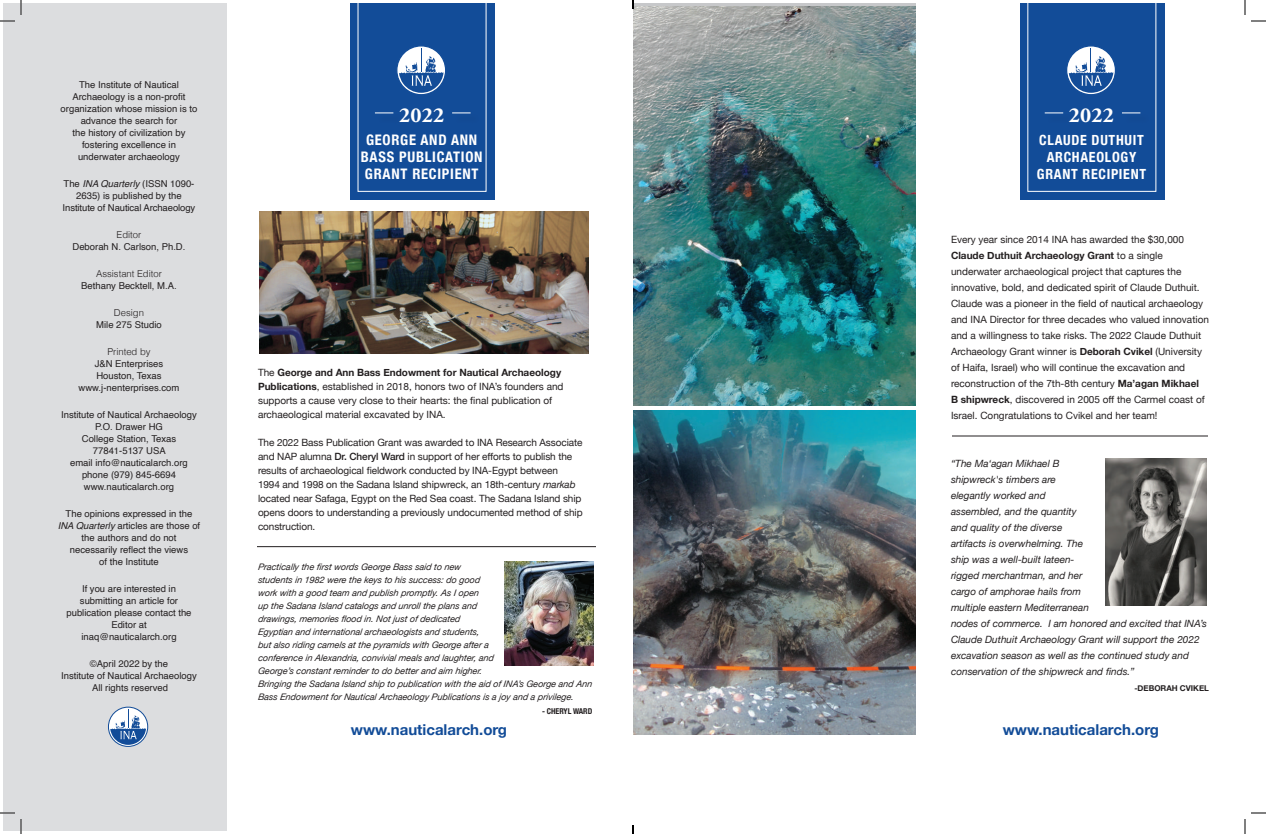
<style>
.page{position:relative;width:1266px;height:834px;background:#fff}
.page>*{position:absolute;margin:0;border:0;box-sizing:border-box;transform-origin:0 0}
.t1{font:700 21.4px "Adobe Garamond Pro";letter-spacing:.01em;color:#fff}
.t2{font:700 15px "Helvetica Neue";color:#124c98}
.t3{font:700 condensed 14.5px/17px "Helvetica Neue";letter-spacing:.05em;color:#fff;text-align:center}
.t4{font:700 condensed 14px/17.1px "Helvetica Neue";letter-spacing:.05em;color:#fff;text-align:center}
.t5{font:10px/16px "Helvetica Neue";color:#231f20}
.t6{font:italic 10px/16px "Helvetica Neue";color:#231f20}
.t7{font:9.5px/12px "Helvetica";color:#231f20;text-align:center}
.t8{font:300 9.5px "Helvetica";color:#231f20}
.t9{font:italic 9px/13px "Helvetica Neue";color:#231f20}
.t10{font:700 8px "Helvetica Neue";color:#231f20}
.t11{font:700 condensed 8px "Helvetica Neue";letter-spacing:-.005em;color:#231f20}
.s1{font-style:italic}
.s2{font-weight:700}
.s3{font-weight:500}
</style>
<div class="page">
<div style="left:3px;top:3px;width:224px;height:828px;background:#dcdddf"></div>
<div style="left:108px;top:707px;width:40px;height:40px;border:1px solid #124c98;border-radius:50%"></div>
<svg style="left:110px;top:709px;width:37px;height:36px"></svg>
<img style="left:633px;top:6px;width:282px;height:400px">
<img style="left:633px;top:411px;width:282px;height:324px">
<img style="left:1105px;top:458px;width:102px;height:148px">
<hr style="left:952px;top:436px;width:256px;height:1px;background:#231f20">
<img style="left:259px;top:211px;width:330px;height:143px">
<hr style="left:257px;top:546px;width:339px;height:1px;background:#231f20">
<img style="left:504px;top:562px;width:90px;height:104px">
<div style="left:1020px;top:3px;width:145px;height:196px;background:#124c98"></div>
<svg style="left:1027px;top:3px;width:129px;height:189px"></svg>
<div style="left:350px;top:3px;width:145px;height:196px;background:#124c98"></div>
<svg style="left:358px;top:3px;width:129px;height:189px"></svg>
<svg style="left:0;top:0;width:22px;height:22px"></svg>
<svg style="left:0;top:812px;width:22px;height:22px"></svg>
<svg style="left:1244px;top:0;width:22px;height:22px"></svg>
<svg style="left:1244px;top:812px;width:22px;height:22px"></svg>
<svg style="left:632px;top:0;width:2px;height:9px"></svg>
<svg style="left:632px;top:825px;width:2px;height:9px"></svg>
<p class="t7" style="left:61px;top:79px;width:138px">The Institute of Nautical<br>Archaeology is a non-profit organization whose mission is to advance the search for<br>the history of civilization by fostering excellence in underwater archaeology</p>
<p class="t7" style="left:63px;top:178px;width:134px">The <span class="s1">INA Quarterly</span> (ISSN 1090-<br>2635) is published by the<br>Institute of Nautical Archaeology</p>
<p class="t8" style="left:117px;top:227px;width:26px">Editor</p>
<p class="t7" style="left:73px;top:241px;width:114px">Deborah N. Carlson, Ph.D.</p>
<p class="t8" style="left:96px;top:266px;width:67px">Assistant Editor</p>
<p class="t7" style="left:81px;top:280px;width:97px">Bethany Becktell, M.A.</p>
<p class="t8" style="left:114px;top:305px;width:32px">Design</p>
<p class="t7" style="left:96px;top:319px;width:67px">Mile 275 Studio</p>
<p class="t8" style="left:107px;top:344px;width:45px">Printed by</p>
<p class="t7" style="left:79px;top:358px;width:102px">J&amp;N Enterprises<br>Houston, Texas www.j-nenterprises.com</p>
<p class="t7" style="left:61px;top:409px;width:137px">Institute of Nautical Archaeology<br>P.O. Drawer HG<br>College Station, Texas<br>77841-5137 USA<br>email info@nauticalarch.org phone (979) 845-6694 www.nauticalarch.org</p>
<p class="t7" style="left:58px;top:508px;width:144px">The opinions expressed in the<br><span class="s1">INA Quarterly</span> articles are those of the authors and do not necessarily reflect the views<br>of the Institute</p>
<p class="t7" style="left:66px;top:583px;width:127px">If you are interested in submitting an article for publication please contact the<br>Editor at inaq@nauticalarch.org</p>
<p class="t7" style="left:61px;top:658px;width:137px">©April 2022 by the<br>Institute of Nautical Archaeology<br>All rights reserved</p>
<h1 class="t1" style="left:399px;top:102px;width:47px">2022</h1>
<h3 class="t3" style="left:361px;top:130px;width:123px">GEORGE AND ANN<br>BASS PUBLICATION<br>GRANT RECIPIENT</h3>
<p class="t5" style="left:258px;top:366px;width:307px;line-height:14px">The <span class="s2">George and Ann Bass Endowment for Nautical Archaeology Publications</span>, established in 2018, honors two of INA’s founders and supports a cause very close to their hearts: the final publication of archaeological material excavated by INA.</p>
<p class="t5" style="left:258px;top:436px;width:326px;line-height:14px">The 2022 Bass Publication Grant was awarded to INA Research Associate and NAP alumna <span class="s3">Dr. Cheryl Ward</span> in support of her efforts to publish the results of archaeological fieldwork conducted by INA-Egypt between<br>1994 and 1998 on the Sadana Island shipwreck, an 18th-century <span class="s1">markab </span>located near Safaga, Egypt on the Red Sea coast. The Sadana Island ship opens doors to understanding a previously undocumented method of ship construction.</p>
<p class="t9" style="left:258px;top:561px;width:337px">Practically the first words George Bass said to new<br>students in 1982 were the keys to his success: do good<br>work with a good team and p ublish promp tly. As I open<br>up the Sadana Island catalogs and unroll the plans and<br>drawings, memories flood in. Not just of dedicated<br>Egyp tian and international archaeologists and students,<br>but also riding camels at the pyramids with George after a<br>conference in Alexandria, convivial meals and laughter, and<br>George’s constant reminder to do better and aim higher.<br>Bringing the Sadana Island ship to p ublication with the aid of INA’s George and Ann Bass Endowment for Nautical Archaeology Publications is a joy and a privilege.</p>
<p class="t11" style="left:542px;top:704px;width:52px">- CHERYL WARD</p>
<h1 class="t1" style="left:1069px;top:102px;width:47px">2022</h1>
<h3 class="t4" style="left:1037px;top:130px;width:111px">CLAUDE DUTHUIT<br>ARCHAEOLOGY<br>GRANT RECIPIENT</h3>
<p class="t5" style="left:951px;top:232px;width:260px">Every year since 2014 INA has awarded the $30,000<br><span class="s2">Claude Duthuit Archaeology Grant</span> to a single underwater archaeological project that captures the innovative, bold, and dedicated spirit of Claude Duthuit.<br>Claude was a pioneer in the field of nautical archaeology and INA Director for three decades who valued innovation and a willingness to take risks. The 2022 Claude Duthuit Archaeology Grant winner is <span class="s2">Deborah Cvikel</span> (University of Haifa, Israel) who will continue the excavation and reconstruction of the 7th-8th century <span class="s2">Ma’agan Mikhael<br>B shipwreck</span>, discovered in 2005 off the Carmel coast of Israel. Congratulations to Cvikel and her team!</p>
<p class="t6" style="left:951px;top:456px;width:257px">“The Ma‘agan Mikhael B<br>shipwreck's timbers are<br>elegantly worked and<br>assembled, and the quantity<br>and quality of the diverse<br>artifacts is overwhelming. The<br>ship was a well-built lateen-<br>rigged merchantman, and her<br>cargo of amphorae hails from<br>multiple eastern Mediterranean<br>nodes of commerce. I am honored and excited that INA’s Claude Duthuit Archaeology Grant will support the 2022 excavation season as well as the continued study and conservation of the shipwreck and finds.”</p>
<p class="t10" style="left:1134px;top:681px;width:76px">-DEBORAH CVIKEL</p>
<h2 class="t2" style="left:351px;top:718px;width:158px">www.nauticalarch.org</h2>
<h2 class="t2" style="left:1003px;top:718px;width:158px">www.nauticalarch.org</h2>
</div>
